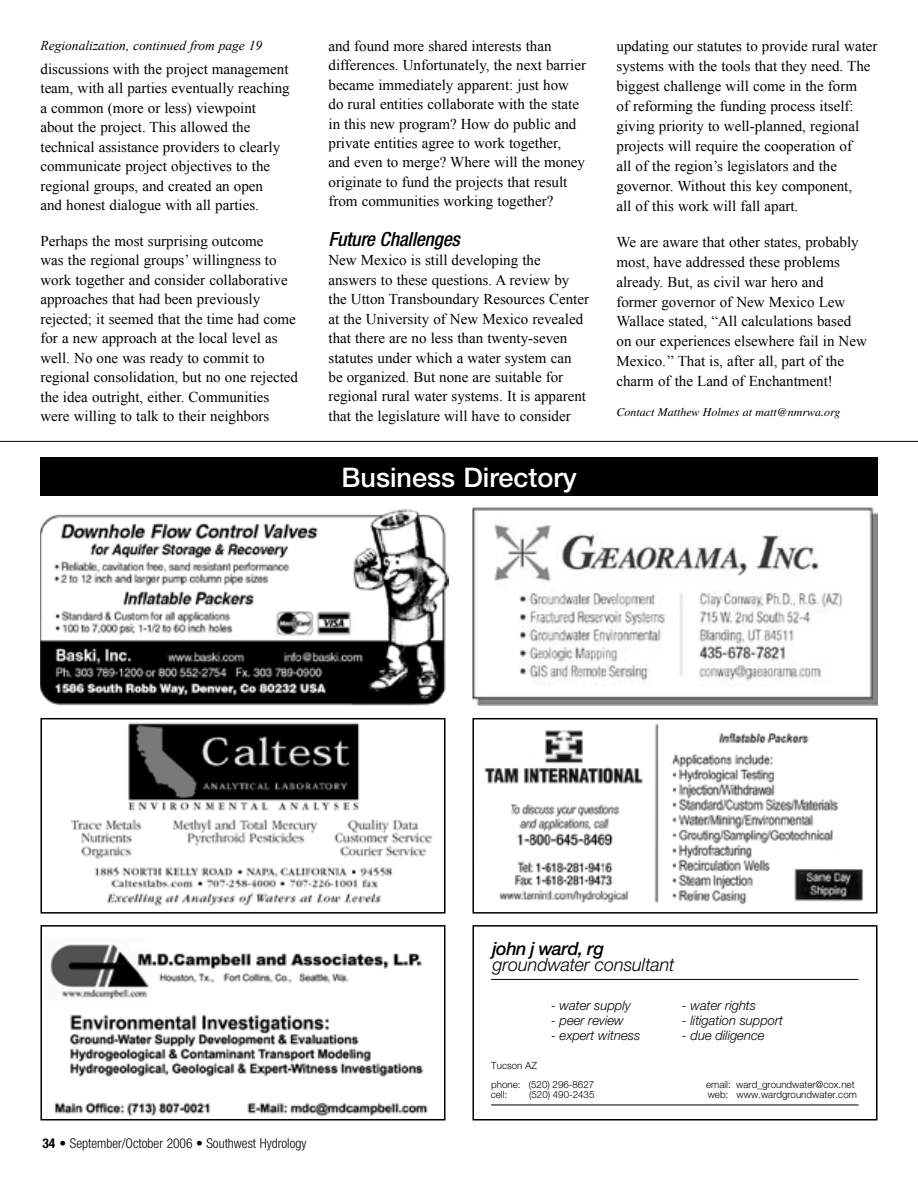
<style>
.page{position:relative;width:918px;height:1188px;background:#fff}
.page>*{position:absolute;margin:0;border:0;box-sizing:border-box;transform-origin:0 0}
.t1{font:500 27px "Helvetica Neue LT";color:#fff}
.t2{font:italic 500 condensed 19.5px "Helvetica Neue LT";letter-spacing:-.015em;color:#000}
.t3{font:italic 300 18.3px "Helvetica Neue LT";letter-spacing:-.005em;color:#000}
.t4{font:italic 500 18.3px "Helvetica Neue LT";letter-spacing:-.025em;color:#000}
.t5{font:15px/19.5px "Times New Roman";color:#000}
.t6{font:300 condensed 13.5px "Helvetica Neue LT";color:#000}
.t7{font:italic 13.5px "Times New Roman";color:#000}
.t8{font:italic 300 13.2px "Helvetica Neue LT";color:#000}
.t9{font:italic 12px "Times";color:#000}
.t10{font:300 9.9px/19.4px "Helvetica Neue LT";color:#000}
.s1{font-weight:700}
</style>
<div class="page">
<div style="left:40px;top:457px;width:838px;height:39px;background:#000"></div>
<hr style="left:0;top:441px;width:918px;height:1px;background:#000">
<img style="left:40px;top:509px;width:408px;height:197px">
<img style="left:50px;top:944px;width:378px;height:173px">
<div style="left:40px;top:925px;width:406px;height:195px;border:2px solid #000"></div>
<img style="left:484px;top:724px;width:380px;height:181px">
<div style="left:472px;top:718px;width:406px;height:196px;border:2px solid #000"></div>
<img style="left:472px;top:507px;width:406px;height:199px">
<img style="left:70px;top:722px;width:363px;height:185px">
<div style="left:40px;top:718px;width:406px;height:196px;border:2px solid #000"></div>
<svg style="left:491px;top:978px;width:368px;height:128px"></svg>
<hr style="left:491px;top:1105px;width:367px;height:1px;background:#000">
<hr style="left:491px;top:979px;width:367px;height:1px;background:#000">
<div style="left:472px;top:925px;width:406px;height:195px;border:2px solid #000"></div>
<p class="t7" style="left:40px;top:36px;width:223px">Regionalization, continued from page 19</p>
<p class="t5" style="left:40px;top:59px;width:251px">discussions with the project management team, with all parties eventually reaching a common (more or less) viewpoint about the project. This allowed the technical assistance providers to clearly communicate project objectives to the regional groups, and created an open<br>and honest dialogue with all parties.</p>
<p class="t5" style="left:40px;top:231px;width:259px">Perhaps the most surprising outcome<br>was the regional groups’ willingness to work together and consider collaborative approaches that had been previously rejected; it seemed that the time had come for a new approach at the local level as well. No one was ready to commit to regional consolidation, but no one rejected the idea outright, either. Communities were willing to talk to their neighbors</p>
<p class="t5" style="left:328px;top:36px;width:259px">and found more shared interests than differences. Unfortunately, the next barrier became immediately apparent: just how do rural entities collaborate with the state in this new program? How do public and private entities agree to work together, and even to merge? Where will the money originate to fund the projects that result from communities working together?</p>
<h2 class="t2" style="left:328px;top:228px;width:133px">Future Challenges</h2>
<p class="t5" style="left:328px;top:251px;width:262px">New Mexico is still developing the answers to these questions. A review by the Utton Transboundary Resources Center at the University of New Mexico revealed that there are no less than twenty-seven statutes under which a water system can be organized. But none are suitable for regional rural water systems. It is apparent that the legislature will have to consider</p>
<h1 class="t1" style="left:342px;top:461px;width:237px">Business Directory</h1>
<p class="t5" style="left:616px;top:36px;width:263px;line-height:20px">updating our statutes to provide rural water systems with the tools that they need. The biggest challenge will come in the form<br>of reforming the funding process itself: giving priority to well-planned, regional projects will require the cooperation of<br>all of the region’s legislators and the governor. Without this key component,<br>all of this work will fall apart.</p>
<p class="t5" style="left:616px;top:231px;width:252px;line-height:20px">We are aware that other states, probably most, have addressed these problems already. But, as civil war hero and former governor of New Mexico Lew Wallace stated, “All calculations based on our experiences elsewhere fail in New Mexico.’’ That is, after all, part of the charm of the Land of Enchantment!</p>
<p class="t9" style="left:616px;top:405px;width:225px">Contact Matthew Holmes at matt@nmrwa.org</p>
<p class="t6" style="left:42px;top:1135px;width:266px"><span class="s1">34</span> • September/October 2006 • Southwest Hydrology</p>
<p class="t4" style="left:493px;top:938px;width:113px">john j ward, rg</p>
<p class="t3" style="left:493px;top:954px;width:184px">groundwater consultant</p>
<p class="t8" style="left:551px;top:998px;width:81px">- water supply</p>
<p class="t8" style="left:682px;top:998px;width:75px">- water rights</p>
<p class="t8" style="left:551px;top:1013px;width:74px">- peer review</p>
<p class="t8" style="left:682px;top:1013px;width:102px">- litigation support</p>
<p class="t8" style="left:551px;top:1027px;width:91px">- expert witness</p>
<p class="t8" style="left:682px;top:1027px;width:84px">- due diligence</p>
<p class="t10" style="left:491px;top:1055px;width:104px">Tucson AZ<br>phone: (520) 296-8627</p>
<p class="t10" style="left:491px;top:1085px;width:18px">cell:</p>
<p class="t10" style="left:529px;top:1085px;width:67px">(520) 490-2435</p>
<p class="t10" style="left:706px;top:1079px;width:152px;line-height:10.2px">email: ward_groundwater@cox.net web: www.wardgroundwater.com</p>
</div>
